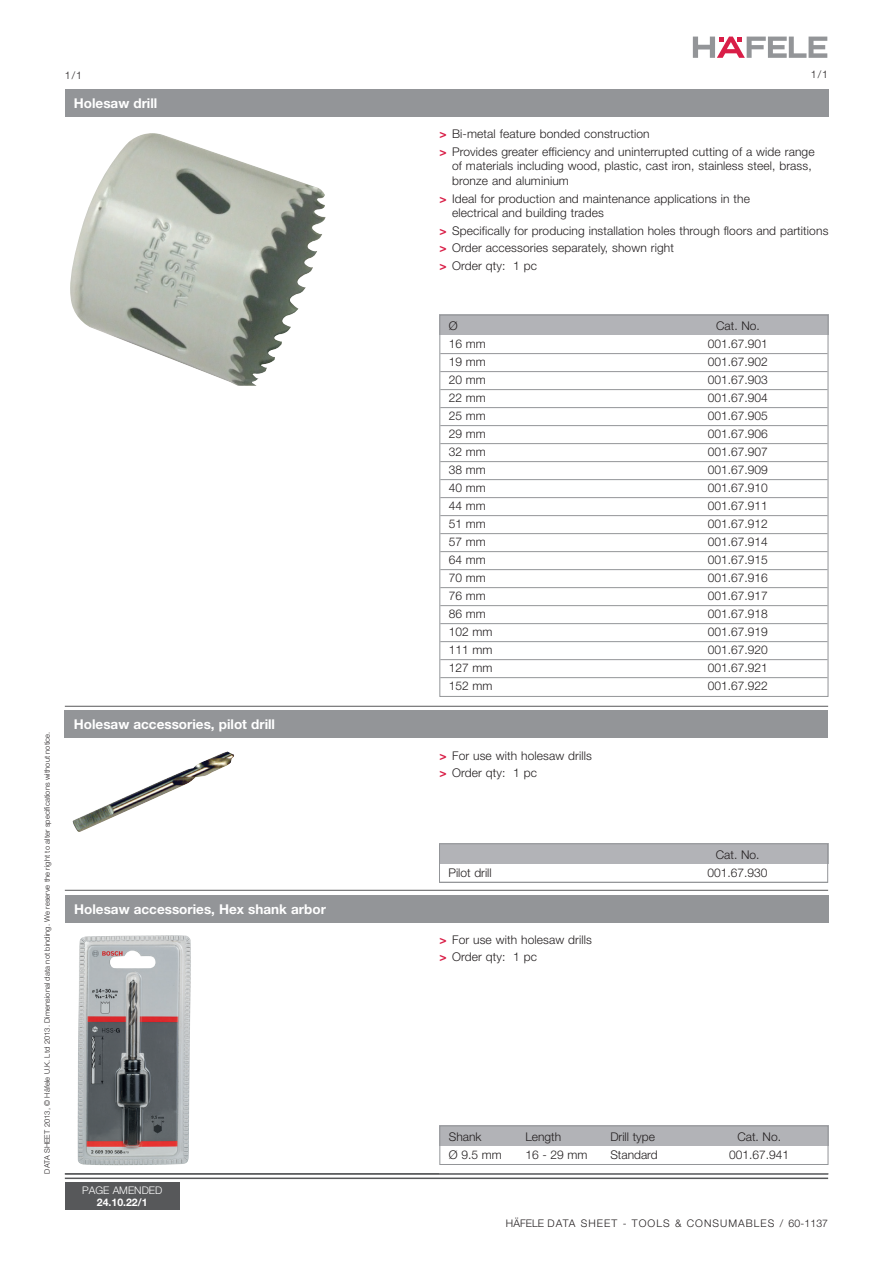
<style>
.page{position:relative;width:893px;height:1263px;background:#fff}
.page>*{position:absolute;margin:0;border:0;box-sizing:border-box;transform-origin:0 0}
.Directory_2013_Bold{font:700 13.5px "Helvetica Neue LT Pro";color:#fff}
.TCH_2010_Cat__No__bo{font:300 12px/14.4px "Helvetica Neue LT Pro";letter-spacing:.01em;color:#231f20}
.Directory_2013_Heade{font:300 10.5px "Helvetica Neue LT Pro";letter-spacing:.1em;color:#231f20}
.Directory_2013_Bold-2{font:300 10.5px "Helvetica Neue LT Pro";color:#fff}
.Directory_2013_Bold-3{font:700 10.5px "Helvetica Neue LT Pro";color:#fff}
.t1{font:300 7.5px "Helvetica Neue LT Pro";letter-spacing:.01em;color:#231f20}
.s1{font-weight:700;color:#d91e47}
</style>
<div class="page">
<svg style="left:693px;top:37px;width:134px;height:21px"></svg>
<hr style="left:65px;top:1174px;width:763px;height:1px;background:#57585a">
<hr style="left:65px;top:1177px;width:763px;height:2px;background:#57585a">
<div style="left:65px;top:1183px;width:115px;height:27px;background:#57585a"></div>
<img style="left:70px;top:133px;width:252px;height:253px">
<div style="left:65px;top:89px;width:763px;height:27px;background:#939598"></div>
<div style="left:439px;top:315px;width:389px;height:20px;background:#b2b3b7"></div>
<hr style="left:440px;top:353px;width:388px;height:1px;background:#939598">
<hr style="left:440px;top:371px;width:388px;height:1px;background:#939598">
<hr style="left:440px;top:389px;width:388px;height:1px;background:#939598">
<hr style="left:440px;top:407px;width:388px;height:1px;background:#939598">
<hr style="left:440px;top:425px;width:388px;height:1px;background:#939598">
<hr style="left:440px;top:443px;width:388px;height:1px;background:#939598">
<hr style="left:440px;top:461px;width:388px;height:1px;background:#939598">
<hr style="left:440px;top:479px;width:388px;height:1px;background:#939598">
<hr style="left:440px;top:497px;width:388px;height:1px;background:#939598">
<hr style="left:440px;top:515px;width:388px;height:1px;background:#939598">
<hr style="left:440px;top:533px;width:388px;height:1px;background:#939598">
<hr style="left:440px;top:551px;width:388px;height:1px;background:#939598">
<hr style="left:440px;top:569px;width:388px;height:1px;background:#939598">
<hr style="left:440px;top:587px;width:388px;height:1px;background:#939598">
<hr style="left:440px;top:605px;width:388px;height:1px;background:#939598">
<hr style="left:440px;top:623px;width:388px;height:1px;background:#939598">
<hr style="left:440px;top:641px;width:388px;height:1px;background:#939598">
<hr style="left:440px;top:659px;width:388px;height:1px;background:#939598">
<hr style="left:440px;top:677px;width:388px;height:1px;background:#939598">
<div style="left:439px;top:315px;width:389px;height:382px;border:1px solid #939598"></div>
<hr style="left:65px;top:706px;width:763px;height:1px;background:#57585a">
<img style="left:73px;top:751px;width:161px;height:81px">
<div style="left:65px;top:710px;width:763px;height:27px;background:#939598"></div>
<hr style="left:65px;top:890px;width:763px;height:1px;background:#57585a">
<div style="left:439px;top:843px;width:389px;height:21px;background:#b2b3b7"></div>
<div style="left:439px;top:843px;width:389px;height:40px;border:1px solid #939598"></div>
<div style="left:65px;top:895px;width:763px;height:27px;background:#939598"></div>
<hr style="left:65px;top:1173px;width:763px;height:1px;background:#57585a">
<div style="left:439px;top:1125px;width:389px;height:21px;background:#b2b3b7"></div>
<div style="left:439px;top:1125px;width:389px;height:40px;border:1px solid #939598"></div>
<img style="left:78px;top:935px;width:113px;height:230px">
<p class="Directory_2013_Heade" style="left:65px;top:69px;width:19px">1/1</p>
<p class="Directory_2013_Heade" style="left:811px;top:68px;width:19px">1/1</p>
<p class="Directory_2013_Bold" style="left:74px;top:95px;width:85px">Holesaw drill</p>
<p class="TCH_2010_Cat__No__bo" style="left:439px;top:127px;width:212px"><span class="s1">&gt;</span> Bi-metal feature bonded construction</p>
<p class="TCH_2010_Cat__No__bo" style="left:452px;top:144px;width:364px;text-indent:-13px"><span class="s1">&gt;</span> Provides greater efficiency and uninterrupted cutting of a wide range of materials including wood, plastic, cast iron, stainless steel, brass, bronze and aluminium</p>
<p class="TCH_2010_Cat__No__bo" style="left:452px;top:191px;width:299px;text-indent:-13px"><span class="s1">&gt;</span> Ideal for production and maintenance applications in the electrical and building trades</p>
<p class="TCH_2010_Cat__No__bo" style="left:439px;top:223px;width:391px"><span class="s1">&gt;</span> Specifically for producing installation holes through floors and partitions</p>
<p class="TCH_2010_Cat__No__bo" style="left:439px;top:241px;width:236px"><span class="s1">&gt;</span> Order accessories separately, shown right</p>
<p class="TCH_2010_Cat__No__bo" style="left:439px;top:258px;width:99px"><span class="s1">&gt;</span> Order qty: 1 pc</p>
<p class="t1" style="left:43px;top:1174px;width:444px;rotate:-90deg">DATA SHEET 2013, © Häfele U.K. Ltd 2013. Dimensional data not binding. We reserve the right to alter specifications without notice.</p>
<p class="Directory_2013_Bold" style="left:74px;top:716px;width:203px">Holesaw accessories, pilot drill</p>
<p class="Directory_2013_Bold" style="left:74px;top:901px;width:253px">Holesaw accessories, Hex shank arbor</p>
<p class="Directory_2013_Bold-2" style="left:82px;top:1184px;width:82px">PAGE AMENDED</p>
<p class="Directory_2013_Bold-3" style="left:97px;top:1196px;width:52px">24.10.22/1</p>
<p class="TCH_2010_Cat__No__bo" style="left:449px;top:319px;width:10px">Ø</p>
<p class="TCH_2010_Cat__No__bo" style="left:716px;top:319px;width:45px">Cat. No.</p>
<p class="TCH_2010_Cat__No__bo" style="left:449px;top:337px;width:39px">16 mm</p>
<p class="TCH_2010_Cat__No__bo" style="left:708px;top:337px;width:62px">001.67.901</p>
<p class="TCH_2010_Cat__No__bo" style="left:449px;top:355px;width:39px">19 mm</p>
<p class="TCH_2010_Cat__No__bo" style="left:708px;top:355px;width:62px">001.67.902</p>
<p class="TCH_2010_Cat__No__bo" style="left:449px;top:373px;width:39px">20 mm</p>
<p class="TCH_2010_Cat__No__bo" style="left:708px;top:373px;width:62px">001.67.903</p>
<p class="TCH_2010_Cat__No__bo" style="left:449px;top:391px;width:39px">22 mm</p>
<p class="TCH_2010_Cat__No__bo" style="left:708px;top:391px;width:62px">001.67.904</p>
<p class="TCH_2010_Cat__No__bo" style="left:449px;top:409px;width:39px">25 mm</p>
<p class="TCH_2010_Cat__No__bo" style="left:708px;top:409px;width:62px">001.67.905</p>
<p class="TCH_2010_Cat__No__bo" style="left:449px;top:427px;width:39px">29 mm</p>
<p class="TCH_2010_Cat__No__bo" style="left:708px;top:427px;width:62px">001.67.906</p>
<p class="TCH_2010_Cat__No__bo" style="left:449px;top:445px;width:39px">32 mm</p>
<p class="TCH_2010_Cat__No__bo" style="left:708px;top:445px;width:62px">001.67.907</p>
<p class="TCH_2010_Cat__No__bo" style="left:449px;top:463px;width:39px">38 mm</p>
<p class="TCH_2010_Cat__No__bo" style="left:708px;top:463px;width:62px">001.67.909</p>
<p class="TCH_2010_Cat__No__bo" style="left:449px;top:481px;width:39px">40 mm</p>
<p class="TCH_2010_Cat__No__bo" style="left:708px;top:481px;width:62px">001.67.910</p>
<p class="TCH_2010_Cat__No__bo" style="left:449px;top:499px;width:39px">44 mm</p>
<p class="TCH_2010_Cat__No__bo" style="left:708px;top:499px;width:62px">001.67.911</p>
<p class="TCH_2010_Cat__No__bo" style="left:449px;top:517px;width:39px">51 mm</p>
<p class="TCH_2010_Cat__No__bo" style="left:708px;top:517px;width:62px">001.67.912</p>
<p class="TCH_2010_Cat__No__bo" style="left:449px;top:535px;width:39px">57 mm</p>
<p class="TCH_2010_Cat__No__bo" style="left:708px;top:535px;width:62px">001.67.914</p>
<p class="TCH_2010_Cat__No__bo" style="left:449px;top:553px;width:39px">64 mm</p>
<p class="TCH_2010_Cat__No__bo" style="left:708px;top:553px;width:62px">001.67.915</p>
<p class="TCH_2010_Cat__No__bo" style="left:449px;top:571px;width:39px">70 mm</p>
<p class="TCH_2010_Cat__No__bo" style="left:708px;top:571px;width:62px">001.67.916</p>
<p class="TCH_2010_Cat__No__bo" style="left:449px;top:589px;width:39px">76 mm</p>
<p class="TCH_2010_Cat__No__bo" style="left:708px;top:589px;width:62px">001.67.917</p>
<p class="TCH_2010_Cat__No__bo" style="left:449px;top:607px;width:39px">86 mm</p>
<p class="TCH_2010_Cat__No__bo" style="left:708px;top:607px;width:62px">001.67.918</p>
<p class="TCH_2010_Cat__No__bo" style="left:449px;top:625px;width:45px">102 mm</p>
<p class="TCH_2010_Cat__No__bo" style="left:708px;top:625px;width:62px">001.67.919</p>
<p class="TCH_2010_Cat__No__bo" style="left:449px;top:643px;width:45px">111 mm</p>
<p class="TCH_2010_Cat__No__bo" style="left:708px;top:643px;width:62px">001.67.920</p>
<p class="TCH_2010_Cat__No__bo" style="left:449px;top:661px;width:45px">127 mm</p>
<p class="TCH_2010_Cat__No__bo" style="left:708px;top:661px;width:62px">001.67.921</p>
<p class="TCH_2010_Cat__No__bo" style="left:449px;top:679px;width:45px">152 mm</p>
<p class="TCH_2010_Cat__No__bo" style="left:708px;top:679px;width:62px">001.67.922</p>
<p class="TCH_2010_Cat__No__bo" style="left:439px;top:748px;width:154px"><span class="s1">&gt;</span> For use with holesaw drills</p>
<p class="TCH_2010_Cat__No__bo" style="left:439px;top:765px;width:99px"><span class="s1">&gt;</span> Order qty: 1 pc</p>
<p class="TCH_2010_Cat__No__bo" style="left:716px;top:847px;width:45px">Cat. No.</p>
<p class="TCH_2010_Cat__No__bo" style="left:448px;top:865px;width:45px">Pilot drill</p>
<p class="TCH_2010_Cat__No__bo" style="left:708px;top:865px;width:62px">001.67.930</p>
<p class="TCH_2010_Cat__No__bo" style="left:439px;top:932px;width:154px"><span class="s1">&gt;</span> For use with holesaw drills</p>
<p class="TCH_2010_Cat__No__bo" style="left:439px;top:949px;width:99px"><span class="s1">&gt;</span> Order qty: 1 pc</p>
<p class="TCH_2010_Cat__No__bo" style="left:449px;top:1129px;width:34px">Shank</p>
<p class="TCH_2010_Cat__No__bo" style="left:525px;top:1129px;width:37px">Length</p>
<p class="TCH_2010_Cat__No__bo" style="left:610px;top:1129px;width:46px">Drill type</p>
<p class="TCH_2010_Cat__No__bo" style="left:737px;top:1129px;width:45px">Cat. No.</p>
<p class="TCH_2010_Cat__No__bo" style="left:449px;top:1147px;width:54px">Ø 9.5 mm</p>
<p class="TCH_2010_Cat__No__bo" style="left:525px;top:1147px;width:64px">16 - 29 mm</p>
<p class="TCH_2010_Cat__No__bo" style="left:610px;top:1147px;width:49px">Standard</p>
<p class="TCH_2010_Cat__No__bo" style="left:729px;top:1147px;width:62px">001.67.941</p>
<p class="Directory_2013_Heade" style="left:506px;top:1217px;width:324px">HÄFELE DATA SHEET - TOOLS &amp; CONSUMABLES / 60-1137</p>
</div>
